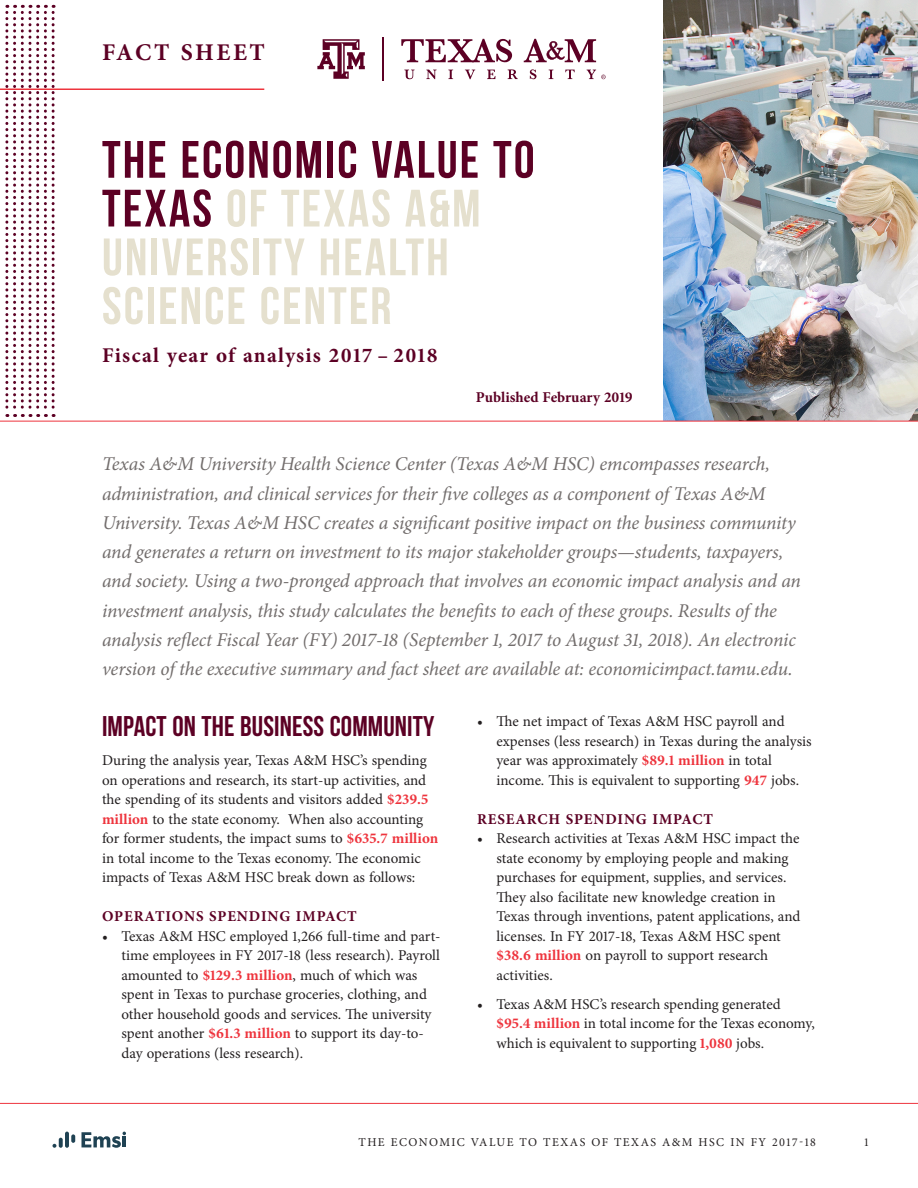
<style>
.page{position:relative;width:918px;height:1188px;background:#fff}
.page>*{position:absolute;margin:0;border:0;box-sizing:border-box;transform-origin:0 0}
.t1{font:700 52.5px/48.8px "Bebas Neue";letter-spacing:.04em;color:#e5e0ce}
.Heading_2_after_1{font:700 28.5px "Bebas Neue";letter-spacing:.005em;color:#5c0024}
.t2{font:700 24px "Minion Pro";letter-spacing:.105em;color:#5c0024}
.t3{font:700 21px "Minion Pro";letter-spacing:.06em;color:#5c0024}
.Big_Paragraph{font:italic 19.5px/29.2px "Minion Pro";letter-spacing:-.01em;color:#726d6c}
.t4{font:15px/19.5px "Minion Pro";color:#231f20}
.Heading_3{font:700 15px "Minion Pro";letter-spacing:.045em;color:#5c0024}
.Heading_3-2{font:700 15px "Minion Pro";color:#5c0024}
.t5{font:12px "Minion Pro";letter-spacing:.12em;color:#231f20}
.s1{color:#5c0024}
.s2{font-weight:700;color:#ee343d}
</style>
<div class="page">
<svg style="left:81px;top:1132px;width:45px;height:16px"></svg>
<svg style="left:59px;top:1138px;width:4px;height:10px"></svg>
<hr style="left:65px;top:1132px;width:4px;height:16px;background:#1f4253;border-radius:2px">
<svg style="left:53px;top:1144px;width:3px;height:4px"></svg>
<svg style="left:71px;top:1134px;width:4px;height:9px"></svg>
<img style="left:663px;top:0;width:255px;height:421px">
<svg style="left:5px;top:5px;width:50px;height:412px"></svg>
<hr style="left:0;top:88px;width:264px;height:2px;background:#ee343d">
<hr style="left:383px;top:38px;width:1px;height:43px;background:#5c0024">
<svg style="left:317px;top:39px;width:48px;height:40px"></svg>
<svg style="left:401px;top:39px;width:111px;height:23px"></svg>
<svg style="left:404px;top:70px;width:11px;height:9px"></svg>
<svg style="left:426px;top:70px;width:11px;height:9px"></svg>
<svg style="left:448px;top:70px;width:5px;height:9px"></svg>
<svg style="left:465px;top:70px;width:10px;height:9px"></svg>
<svg style="left:487px;top:70px;width:8px;height:9px"></svg>
<svg style="left:508px;top:69px;width:10px;height:10px"></svg>
<svg style="left:530px;top:69px;width:7px;height:10px"></svg>
<svg style="left:549px;top:70px;width:4px;height:9px"></svg>
<svg style="left:565px;top:70px;width:10px;height:9px"></svg>
<svg style="left:524px;top:39px;width:72px;height:23px"></svg>
<svg style="left:587px;top:70px;width:19px;height:9px"></svg>
<hr style="left:0;top:1103px;width:918px;height:1px;background:#ee343d">
<hr style="left:0;top:421px;width:918px;height:1px;background:#ee343d">
<p class="t2" style="left:102px;top:35px;width:164px">FACT SHEET</p>
<p class="t1" style="left:102px;top:135px;width:434px"><span class="s1">THE ECONOMIC VALUE TO<br>TEXAS</span> OF TEXAS A&amp;M<br>UNIVERSITY HEALTH<br>SCIENCE CENTER</p>
<p class="t3" style="left:102px;top:340px;width:337px">Fiscal year of analysis 2017 – 2018</p>
<p class="Heading_3-2" style="left:476px;top:387px;width:158px">Published February 2019</p>
<p class="Big_Paragraph" style="left:102px;top:449px;width:701px">Texas A&amp;M University Health Science Center (Texas A&amp;M HSC) emcompasses research, administration, and clinical services for their five colleges as a component of Texas A&amp;M University. Texas A&amp;M HSC creates a significant positive impact on the business community and generates a return on investment to its major stakeholder groups—students, taxpayers, and society. Using a two-pronged approach that involves an economic impact analysis and an investment analysis, this study calculates the benefits to each of these groups. Results of the analysis reflect Fiscal Year (FY) 2017-18 (September 1, 2017 to August 31, 2018). An electronic version of the executive summary and fact sheet are available at: economicimpact.tamu.edu.</p>
<p class="Heading_2_after_1" style="left:102px;top:710px;width:334px">IMPACT ON THE BUSINESS COMMUNITY</p>
<p class="t4" style="left:102px;top:751px;width:338px">During the analysis year, Texas A&amp;M HSC’s spending on operations and research, its start-up activities, and the spending of its students and visitors added <span class="s2">$239.5 million</span> to the state economy. When also accounting for former students, the impact sums to <span class="s2">$635.7 million </span>in total income to the Texas economy. The economic impacts of Texas A&amp;M HSC break down as follows:</p>
<p class="Heading_3" style="left:102px;top:906px;width:256px">OPERATIONS SPENDING IMPACT</p>
<p class="t4" style="left:122px;top:926px;width:321px;text-indent:-20px">• Texas A&amp;M HSC employed 1,266 full-time and part&shy;time employees in FY 2017-18 (less research). Payroll amounted to <span class="s2">$129.3 million</span>, much of which was spent in Texas to purchase groceries, clothing, and other household goods and services. The university spent another <span class="s2">$61.3 million</span> to support its day-to&shy;day operations (less research).</p>
<p class="t4" style="left:496px;top:712px;width:317px;text-indent:-20px">• The net impact of Texas A&amp;M HSC payroll and expenses (less research) in Texas during the analysis year was approximately <span class="s2">$89.1 million</span> in total income. This is equivalent to supporting <span class="s2">947</span> jobs.</p>
<p class="Heading_3" style="left:477px;top:808px;width:238px">RESEARCH SPENDING IMPACT</p>
<p class="t4" style="left:496px;top:829px;width:305px;text-indent:-20px">• Research activities at Texas A&amp;M HSC impact the state economy by employing people and making purchases for equipment, supplies, and services.<br>They also facilitate new knowledge creation in Texas through inventions, patent applications, and licenses. In FY 2017-18, Texas A&amp;M HSC spent <span class="s2">$38.6 million</span> on payroll to support research activities.</p>
<p class="t4" style="left:496px;top:994px;width:320px;text-indent:-20px">• Texas A&amp;M HSC’s research spending generated <span class="s2">$95.4 million</span> in total income for the Texas economy, which is equivalent to supporting <span class="s2">1,080</span> jobs.</p>
<p class="t5" style="left:359px;top:1134px;width:459px">THE ECONOMIC VALUE TO TEXAS OF TEXAS A&amp;M HSC IN FY 2017-18</p>
<p class="t5" style="left:864px;top:1134px;width:6px">1</p>
</div>
